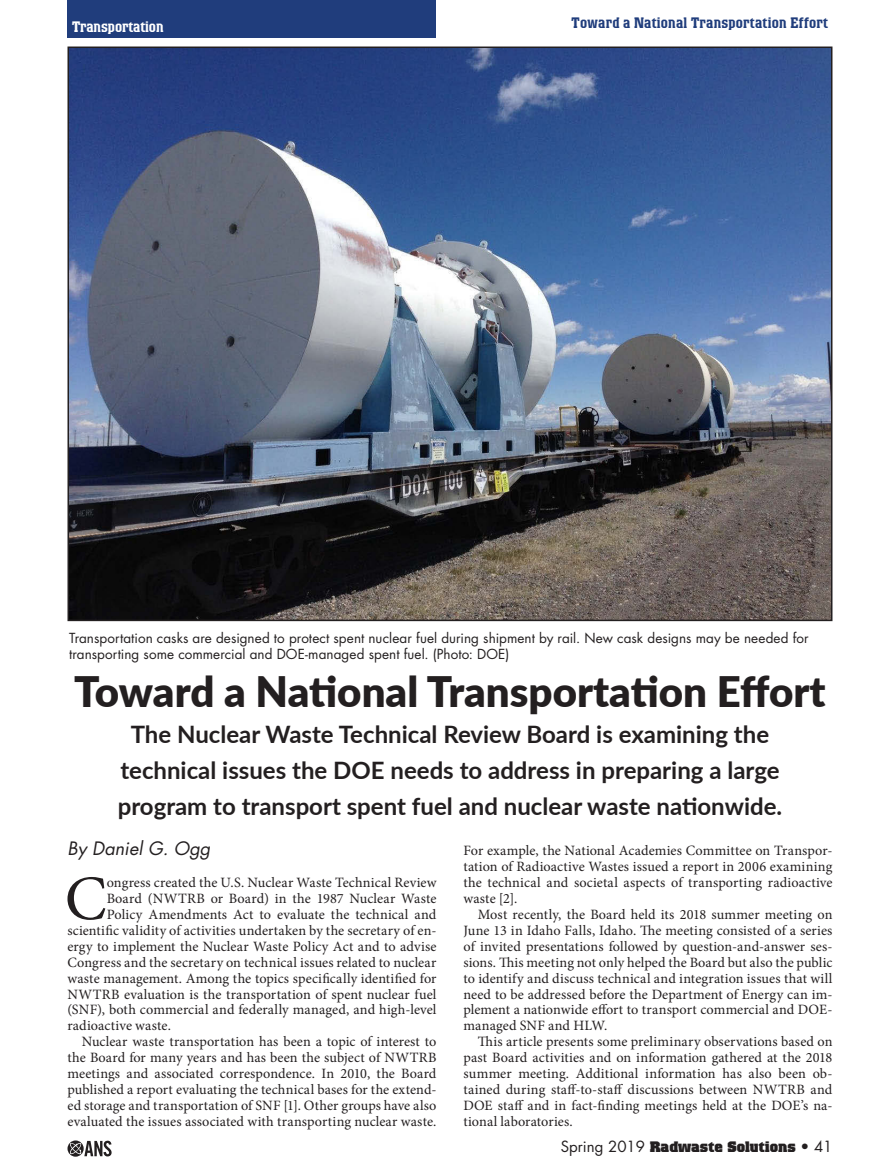
<style>
.page{position:relative;width:891px;height:1175px;background:#fff}
.page>*{position:absolute;margin:0;border:0;box-sizing:border-box;transform-origin:0 0}
.BodyDrop{font:63.15px "Minion Pro";color:#231f20}
.hed{font:900 42px "Lato";color:#231f20}
.LANL_Teaser{font:700 24px/36px "Lato";color:#231f20;text-align:center}
.Byline{font:italic 18px "Futura";color:#231f20}
.Running_Dept_Tag{font:500 15px "Colossalis";letter-spacing:.02em;color:#203d7c}
.t1{font:900 15px "Colossalis";color:#231f20}
.Running_Dept_Head{font:500 15px "Colossalis";color:#fff}
.body{font:14.25px/15.9px "Minion Pro";letter-spacing:.01em;color:#231f20;text-align:justify}
.BodyDrop-2{font:14.25px "Minion Pro";letter-spacing:.01em;color:#231f20}
.cap{font:13.5px/15.8px "Futura";letter-spacing:.005em;color:#231f20}
.s1{font-family:"Futura";font-weight:400}
</style>
<div class="page">
<svg style="left:68px;top:1140px;width:44px;height:16px"></svg>
<img style="left:71px;top:49px;width:758px;height:569px">
<div style="left:68px;top:0;width:368px;height:38px;background:#203d7c"></div>
<p class="Running_Dept_Head" style="left:72px;top:18px;width:93px">Transportation</p>
<p class="Running_Dept_Tag" style="left:572px;top:14px;width:258px">Toward a National Transportation Effort</p>
<p class="cap" style="left:69px;top:630px;width:741px">Transportation casks are designed to protect spent nuclear fuel during shipment by rail. New cask designs may be needed for transporting some commercial and DOE-managed spent fuel. (Photo: DOE)</p>
<p class="hed" style="left:74px;top:659px;width:753px">Toward a National Transportation Effort</p>
<p class="LANL_Teaser" style="left:118px;top:714px;width:666px">The Nuclear Waste Technical Review Board is examining the technical issues the DOE needs to address in preparing a large program to transport spent fuel and nuclear waste nationwide.</p>
<p class="Byline" style="left:68px;top:836px;width:144px">By Daniel G. Ogg</p>
<p class="BodyDrop" style="left:65px;top:856px;width:44px">C</p>
<p class="BodyDrop-2" style="left:107px;top:873px;width:331px">ongress created the U.S. Nuclear Waste Technical Review</p>
<p class="body" style="left:463px;top:843px;width:371px">For example, the National Academies Committee on Transpor&shy;tation of Radioactive Wastes issued a report in 2006 examining the technical and societal aspects of transporting radioactive waste [2].</p>
<p class="body" style="left:463px;top:906px;width:371px;text-indent:14px">Most recently, the Board held its 2018 summer meeting on June 13 in Idaho Falls, Idaho. The meeting consisted of a series of invited presentations followed by question-and-answer ses&shy;sions. This meeting not only helped the Board but also the public to identify and discuss technical and integration issues that will need to be addressed before the Department of Energy can im&shy;plement a nationwide effort to transport commercial and DOE&shy;managed SNF and HLW.</p>
<p class="body" style="left:463px;top:1033px;width:371px;text-indent:14px">This article presents some preliminary observations based on past Board activities and on information gathered at the 2018 summer meeting. Additional information has also been ob&shy;tained during staff-to-staff discussions between NWTRB and DOE staff and in fact-finding meetings held at the DOE’s na&shy;tional laboratories.</p>
<p class="BodyDrop-2" style="left:107px;top:889px;width:331px">Board (NWTRB or Board) in the 1987 Nuclear Waste</p>
<p class="BodyDrop-2" style="left:107px;top:905px;width:331px">Policy Amendments Act to evaluate the technical and</p>
<p class="BodyDrop-2" style="left:67px;top:920px;width:371px">scientific validity of activities undertaken by the secretary of en-</p>
<p class="BodyDrop-2" style="left:67px;top:936px;width:371px">ergy to implement the Nuclear Waste Policy Act and to advise</p>
<p class="BodyDrop-2" style="left:67px;top:952px;width:370px">Congress and the secretary on technical issues related to nuclear</p>
<p class="BodyDrop-2" style="left:67px;top:968px;width:370px">waste management. Among the topics specifically identified for</p>
<p class="BodyDrop-2" style="left:67px;top:984px;width:370px">NWTRB evaluation is the transportation of spent nuclear fuel</p>
<p class="BodyDrop-2" style="left:68px;top:1000px;width:370px">(SNF), both commercial and federally managed, and high-level</p>
<p class="BodyDrop-2" style="left:68px;top:1016px;width:105px">radioactive waste.</p>
<p class="body" style="left:68px;top:1033px;width:371px;text-indent:14px">Nuclear waste transportation has been a topic of interest to the Board for many years and has been the subject of NWTRB meetings and associated correspondence. In 2010, the Board published a report evaluating the technical bases for the extend&shy;ed storage and transportation of SNF [1]. Other groups have also evaluated the issues associated with transporting nuclear waste.</p>
<p class="t1" style="left:561px;top:1138px;width:273px"><span class="s1">Spring 2019</span> Radwaste Solutions <span class="s1">• 41</span></p>
</div>
